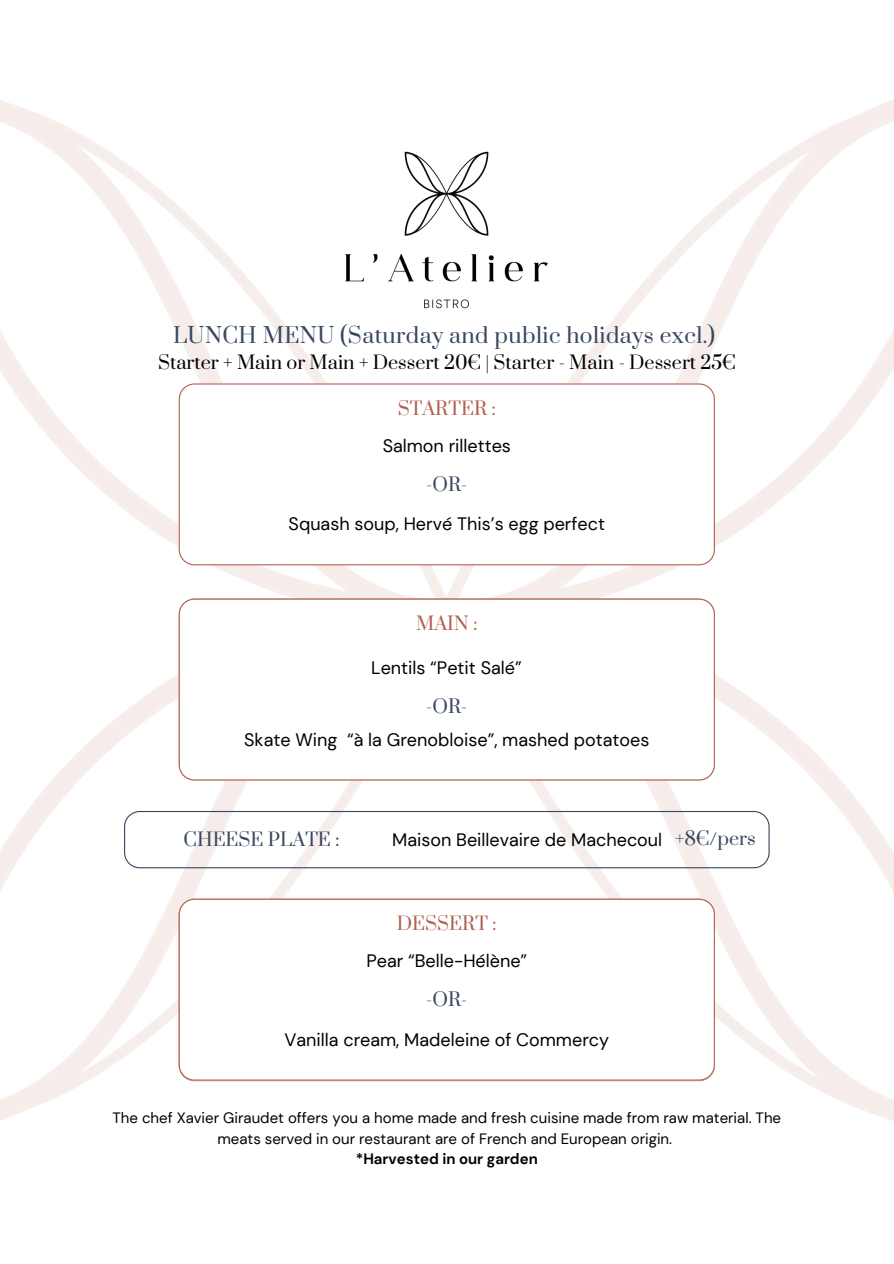
<style>
.page{position:relative;width:894px;height:1264px;background:#fff}
.page>*{position:absolute;margin:0;border:0;box-sizing:border-box;transform-origin:0 0}
.t1{font:21px "Prata";letter-spacing:.02em;color:#384860}
.t2{font:18px "DM Sans";color:#000}
.t3{font:18px "Prata";color:#000}
.t4{font:18px "Prata";color:#384860}
.t5{font:18px "Prata";color:#b0614e}
.t6{font:15px/20.2px "DM Sans";color:#000;text-align:center}
.t7{font:700 15px "DM Sans";color:#000}
</style>
<div class="page">
<img style="left:0;top:100px;width:893px;height:1021px">
<svg style="left:179px;top:383px;width:535px;height:182px"></svg>
<svg style="left:179px;top:598px;width:535px;height:182px"></svg>
<svg style="left:179px;top:898px;width:535px;height:182px"></svg>
<img style="left:303px;top:111px;width:286px;height:238px">
<svg style="left:124px;top:811px;width:645px;height:57px"></svg>
<h2 class="t1" style="left:173px;top:322px;width:543px">LUNCH MENU (Saturday and public holidays excl.)</h2>
<h2 class="t3" style="left:158px;top:351px;width:579px">Starter + Main or Main + Dessert 20€ | Starter - Main - Dessert 25€</h2>
<h1 class="t5" style="left:397px;top:397px;width:100px">STARTER :</h1>
<h2 class="t2" style="left:382px;top:434px;width:130px">Salmon rillettes</h2>
<h2 class="t4" style="left:426px;top:473px;width:43px">-OR-</h2>
<h1 class="t2" style="left:288px;top:512px;width:318px">Squash soup, Hervé This’s egg perfect</h1>
<h1 class="t5" style="left:416px;top:612px;width:63px">MAIN :</h1>
<h2 class="t2" style="left:371px;top:656px;width:152px">Lentils “Petit Salé”</h2>
<h1 class="t4" style="left:426px;top:695px;width:43px">-OR-</h1>
<h1 class="t2" style="left:244px;top:727px;width:406px">Skate Wing “à la Grenobloise”, mashed potatoes</h1>
<h1 class="t4" style="left:184px;top:828px;width:157px">CHEESE PLATE :</h1>
<h2 class="t2" style="left:392px;top:828px;width:271px">Maison Beillevaire de Machecoul</h2>
<p class="t4" style="left:674px;top:827px;width:82px">+8€/pers</p>
<h2 class="t5" style="left:397px;top:912px;width:101px">DESSERT :</h2>
<h2 class="t2" style="left:366px;top:949px;width:162px">Pear “Belle-Hélène”</h2>
<h2 class="t4" style="left:426px;top:988px;width:43px">-OR-</h2>
<h1 class="t2" style="left:284px;top:1027px;width:326px">Vanilla cream, Madeleine of Commercy</h1>
<p class="t6" style="left:112px;top:1108px;width:670px">The chef Xavier Giraudet offers you a home made and fresh cuisine made from raw material. The meats served in our restaurant are of French and European origin.</p>
<h2 class="t7" style="left:355px;top:1148px;width:183px">*Harvested in our garden</h2>
</div>
